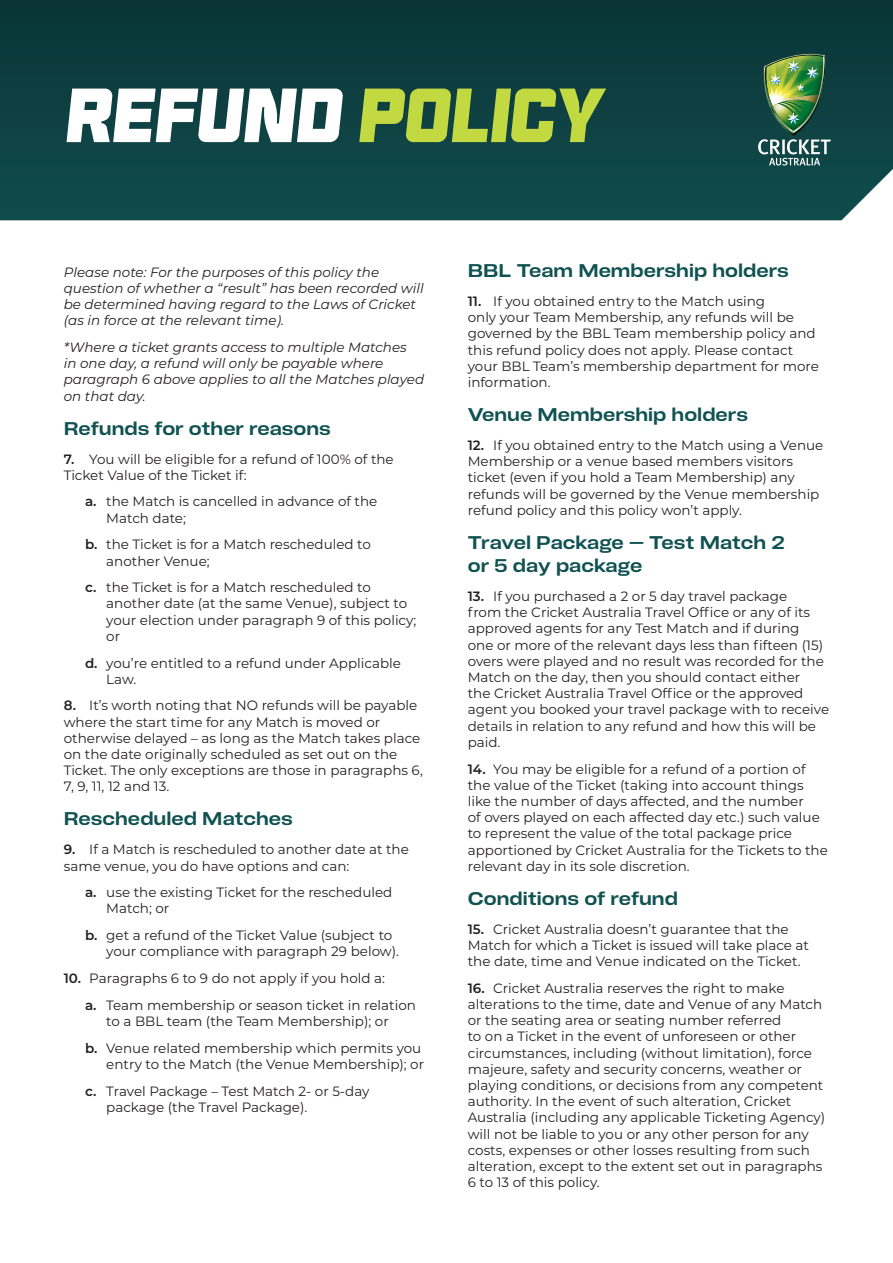
<style>
.page{position:relative;width:893px;height:1263px;background:#fff}
.page>*{position:absolute;margin:0;border:0;box-sizing:border-box;transform-origin:0 0}
.t1{font:italic 78.6px "BT Brik";color:#fff}
.t2{font:700 expanded 19.5px/23.4px "Halisa";color:#0f5251}
.t3{font:13.5px/16.2px "Montserrat";color:#231f20}
.t4{font:italic 13.5px/16.2px "Montserrat";color:#231f20}
.s1{color:#c3d942}
.s2{font-weight:600}
</style>
<div class="page">
<svg style="left:0;top:0;width:893px;height:220px;background:#0e4142"></svg>
<img style="left:758px;top:50px;width:73px;height:116px">
<h1 class="t1" style="left:64px;top:76px;width:539px">REFUND <span class="s1">POLICY</span></h1>
<p class="t4" style="left:64px;top:263px;width:361px">Please note: For the purposes of this policy the question of whether a “result” has been recorded will be determined having regard to the Laws of Cricket (as in force at the relevant time).</p>
<p class="t4" style="left:64px;top:339px;width:362px">*Where a ticket grants access to multiple Matches<br>in one day, a refund will only be payable where paragraph 6 above applies to all the Matches played on that day.</p>
<h2 class="t2" style="left:64px;top:415px;width:269px">Refunds for other reasons</h2>
<p class="t3" style="left:64px;top:450px;width:332px"><span class="s2">7.</span> You will be eligible for a refund of 100% of the<br>Ticket Value of the Ticket if:</p>
<p class="t3" style="left:106px;top:493px;width:273px;text-indent:-21px"><span class="s2">a.</span> the Match is cancelled in advance of the<br>Match date;</p>
<p class="t3" style="left:106px;top:536px;width:266px;text-indent:-21px"><span class="s2">b.</span> the Ticket is for a Match rescheduled to another Venue;</p>
<p class="t3" style="left:106px;top:579px;width:312px;text-indent:-21px"><span class="s2">c.</span> the Ticket is for a Match rescheduled to another date (at the same Venue), subject to your election under paragraph 9 of this policy; or</p>
<p class="t3" style="left:106px;top:654px;width:296px;text-indent:-21px"><span class="s2">d.</span> you’re entitled to a refund under Applicable<br>Law.</p>
<p class="t3" style="left:64px;top:697px;width:361px"><span class="s2">8.</span> It’s worth noting that NO refunds will be payable where the start time for any Match is moved or otherwise delayed – as long as the Match takes place on the date originally scheduled as set out on the Ticket. The only exceptions are those in paragraphs 6, 7, 9, 11, 12 and 13.</p>
<h2 class="t2" style="left:64px;top:806px;width:231px">Rescheduled Matches</h2>
<p class="t3" style="left:64px;top:841px;width:347px"><span class="s2">9.</span> If a Match is rescheduled to another date at the same venue, you do have options and can:</p>
<p class="t3" style="left:106px;top:884px;width:288px;text-indent:-21px"><span class="s2">a.</span> use the existing Ticket for the rescheduled<br>Match; or</p>
<p class="t3" style="left:106px;top:927px;width:294px;text-indent:-21px"><span class="s2">b.</span> get a refund of the Ticket Value (subject to your compliance with paragraph 29 below).</p>
<p class="t3" style="left:85px;top:964px;width:332px;line-height:26.7px;text-indent:-21px"><span class="s2">10.</span> Paragraphs 6 to 9 do not apply if you hold a:<br><span class="s2">a.</span> Team membership or season ticket in relation</p>
<p class="t3" style="left:85px;top:1007px;width:338px;line-height:26.7px;text-indent:21px">to a BBL team (the Team Membership); or<br><span class="s2">b.</span> Venue related membership which permits you</p>
<p class="t3" style="left:85px;top:1050px;width:341px;line-height:26.7px;text-indent:21px">entry to the Match (the Venue Membership); or <span class="s2">c.</span> Travel Package – Test Match 2- or 5-day</p>
<p class="t3" style="left:106px;top:1098px;width:203px">package (the Travel Package).</p>
<h2 class="t2" style="left:468px;top:257px;width:323px">BBL Team Membership holders</h2>
<p class="t3" style="left:468px;top:293px;width:353px"><span class="s2">11.</span> If you obtained entry to the Match using<br>only your Team Membership, any refunds will be governed by the BBL Team membership policy and this refund policy does not apply. Please contact your BBL Team’s membership department for more information.</p>
<h2 class="t2" style="left:468px;top:401px;width:282px">Venue Membership holders</h2>
<p class="t3" style="left:468px;top:437px;width:357px"><span class="s2">12.</span> If you obtained entry to the Match using a Venue Membership or a venue based members visitors ticket (even if you hold a Team Membership) any refunds will be governed by the Venue membership refund policy and this policy won’t apply.</p>
<h2 class="t2" style="left:468px;top:529px;width:319px">Travel Package – Test Match 2 or 5 day package</h2>
<p class="t3" style="left:468px;top:588px;width:363px"><span class="s2">13.</span> If you purchased a 2 or 5 day travel package<br>from the Cricket Australia Travel Office or any of its approved agents for any Test Match and if during<br>one or more of the relevant days less than fifteen (15) overs were played and no result was recorded for the Match on the day, then you should contact either<br>the Cricket Australia Travel Office or the approved agent you booked your travel package with to receive details in relation to any refund and how this will be paid.</p>
<p class="t3" style="left:468px;top:760px;width:362px"><span class="s2">14.</span> You may be eligible for a refund of a portion of the value of the Ticket (taking into account things like the number of days affected, and the number<br>of overs played on each affected day etc.) such value to represent the value of the total package price apportioned by Cricket Australia for the Tickets to the relevant day in its sole discretion.</p>
<h2 class="t2" style="left:468px;top:885px;width:212px">Conditions of refund</h2>
<p class="t3" style="left:468px;top:920px;width:343px"><span class="s2">15.</span> Cricket Australia doesn’t guarantee that the<br>Match for which a Ticket is issued will take place at the date, time and Venue indicated on the Ticket.</p>
<p class="t3" style="left:468px;top:979px;width:359px"><span class="s2">16.</span> Cricket Australia reserves the right to make alterations to the time, date and Venue of any Match or the seating area or seating number referred<br>to on a Ticket in the event of unforeseen or other circumstances, including (without limitation), force majeure, safety and security concerns, weather or playing conditions, or decisions from any competent authority. In the event of such alteration, Cricket Australia (including any applicable Ticketing Agency) will not be liable to you or any other person for any costs, expenses or other losses resulting from such alteration, except to the extent set out in paragraphs 6 to 13 of this policy.</p>
</div>
